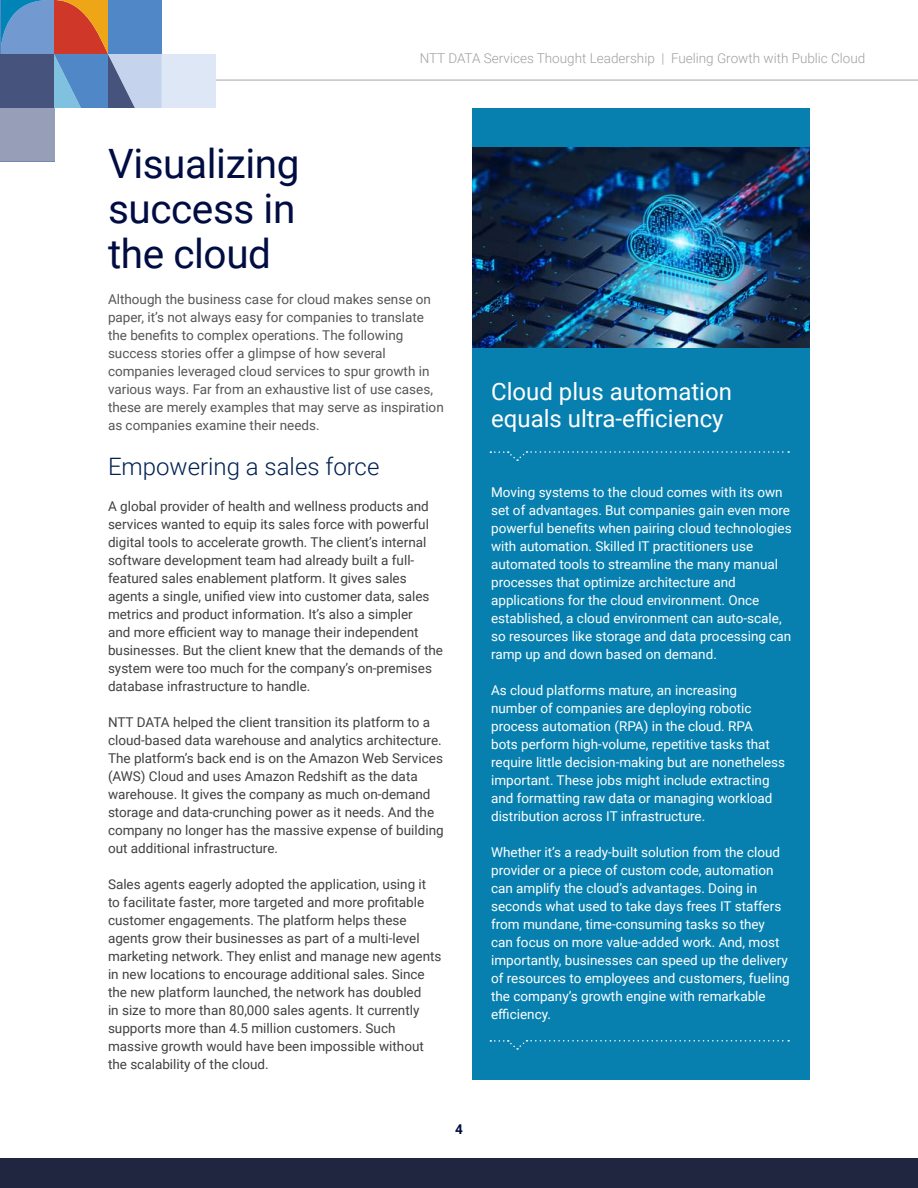
<style>
.page{position:relative;width:918px;height:1188px;background:#fff}
.page>*{position:absolute;margin:0;border:0;box-sizing:border-box;transform-origin:0 0}
.Body_Heading_1{font:40.5px/45px "Roboto";letter-spacing:-.01em;color:#000d42;text-align:justify}
.Body_Heading_2{font:24px/27px "Roboto";color:#fff}
.Body_Heading_2-2{font:300 24px "Roboto";color:#002150}
.Body_Copy{font:13.5px/18px "Roboto";color:#414042}
.Body_Copy-2{font:13.5px/18px "Roboto";color:#fff}
.Body_Copy-3{font:13.5px/18px "Roboto";color:#565659}
.t1{font:300 13.5px "Roboto";color:#9d9fa2}
.t2{font:700 13.5px "Roboto";color:#000d42}
</style>
<div class="page">
<div style="left:0;top:1158px;width:918px;height:30px;background:#202640"></div>
<hr style="left:216px;top:79px;width:702px;height:2px;background:#c2c4c6">
<svg style="left:0;top:0;width:162px;height:108px;background:#7783a2"></svg>
<div style="left:0;top:108px;width:54px;height:54px;background:#969eb8"></div>
<div style="left:162px;top:54px;width:54px;height:54px;background:#dee7f5"></div>
<hr style="left:0;top:0;width:1px;height:54px;background:#5087c7">
<div style="left:472px;top:108px;width:338px;height:972px;background:#0780b0"></div>
<svg style="left:490px;top:1040px;width:299px;height:10px"></svg>
<svg style="left:490px;top:451px;width:299px;height:10px"></svg>
<img style="left:472px;top:148px;width:338px;height:200px">
<p class="t1" style="left:420px;top:49px;width:447px">NTT DATA Services Thought Leadership | Fueling Growth with Public Cloud</p>
<p class="Body_Heading_1" style="left:108px;top:140px;width:193px">Visualizing success in the cloud</p>
<p class="Body_Copy-3" style="left:108px;top:290px;width:337px">Although the business case for cloud makes sense on paper, it’s not always easy for companies to translate the benefits to complex operations. The following success stories offer a glimpse of how several companies leveraged cloud services to spur growth in various ways. Far from an exhaustive list of use cases, these are merely examples that may serve as inspiration as companies examine their needs.</p>
<p class="Body_Heading_2-2" style="left:108px;top:450px;width:273px">Empowering a sales force</p>
<p class="Body_Copy" style="left:108px;top:497px;width:337px">A global provider of health and wellness products and services wanted to equip its sales force with powerful digital tools to accelerate growth. The client’s internal software development team had already built a full&shy;featured sales enablement platform. It gives sales agents a single, unified view into customer data, sales metrics and product information. It’s also a simpler<br>and more efficient way to manage their independent businesses. But the client knew that the demands of the system were too much for the company’s on-premises database infrastructure to handle.</p>
<p class="Body_Copy" style="left:108px;top:713px;width:337px">NTT DATA helped the client transition its platform to a cloud-based data warehouse and analytics architecture.<br>The platform’s back end is on the Amazon Web Services (AWS) Cloud and uses Amazon Redshift as the data warehouse. It gives the company as much on-demand storage and data-crunching power as it needs. And the company no longer has the massive expense of building out additional infrastructure.</p>
<p class="Body_Copy" style="left:108px;top:875px;width:335px">Sales agents eagerly adopted the application, using it to facilitate faster, more targeted and more profitable customer engagements. The platform helps these agents grow their businesses as part of a multi-level marketing network. They enlist and manage new agents in new locations to encourage additional sales. Since the new platform launched, the network has doubled<br>in size to more than 80,000 sales agents. It currently supports more than 4.5 million customers. Such massive growth would have been impossible without the scalability of the cloud.</p>
<p class="t2" style="left:455px;top:1120px;width:9px">4</p>
<p class="Body_Heading_2" style="left:491px;top:377px;width:242px">Cloud plus automation equals ultra-efficiency</p>
<p class="Body_Copy-2" style="left:491px;top:483px;width:302px">Moving systems to the cloud comes with its own set of advantages. But companies gain even more powerful benefits when pairing cloud technologies with automation. Skilled IT practitioners use automated tools to streamline the many manual processes that optimize architecture and applications for the cloud environment. Once established, a cloud environment can auto-scale, so resources like storage and data processing can ramp up and down based on demand.</p>
<p class="Body_Copy-2" style="left:491px;top:681px;width:296px">As cloud platforms mature, an increasing number of companies are deploying robotic process automation (RPA) in the cloud. RPA<br>bots perform high-volume, repetitive tasks that require little decision-making but are nonetheless important. These jobs might include extracting and formatting raw data or managing workload distribution across IT infrastructure.</p>
<p class="Body_Copy-2" style="left:491px;top:843px;width:300px">Whether it’s a ready-built solution from the cloud provider or a piece of custom code, automation can amplify the cloud’s advantages. Doing in seconds what used to take days frees IT staffers from mundane, time-consuming tasks so they can focus on more value-added work. And, most importantly, businesses can speed up the delivery of resources to employees and customers, fueling the company’s growth engine with remarkable efficiency.</p>
</div>
